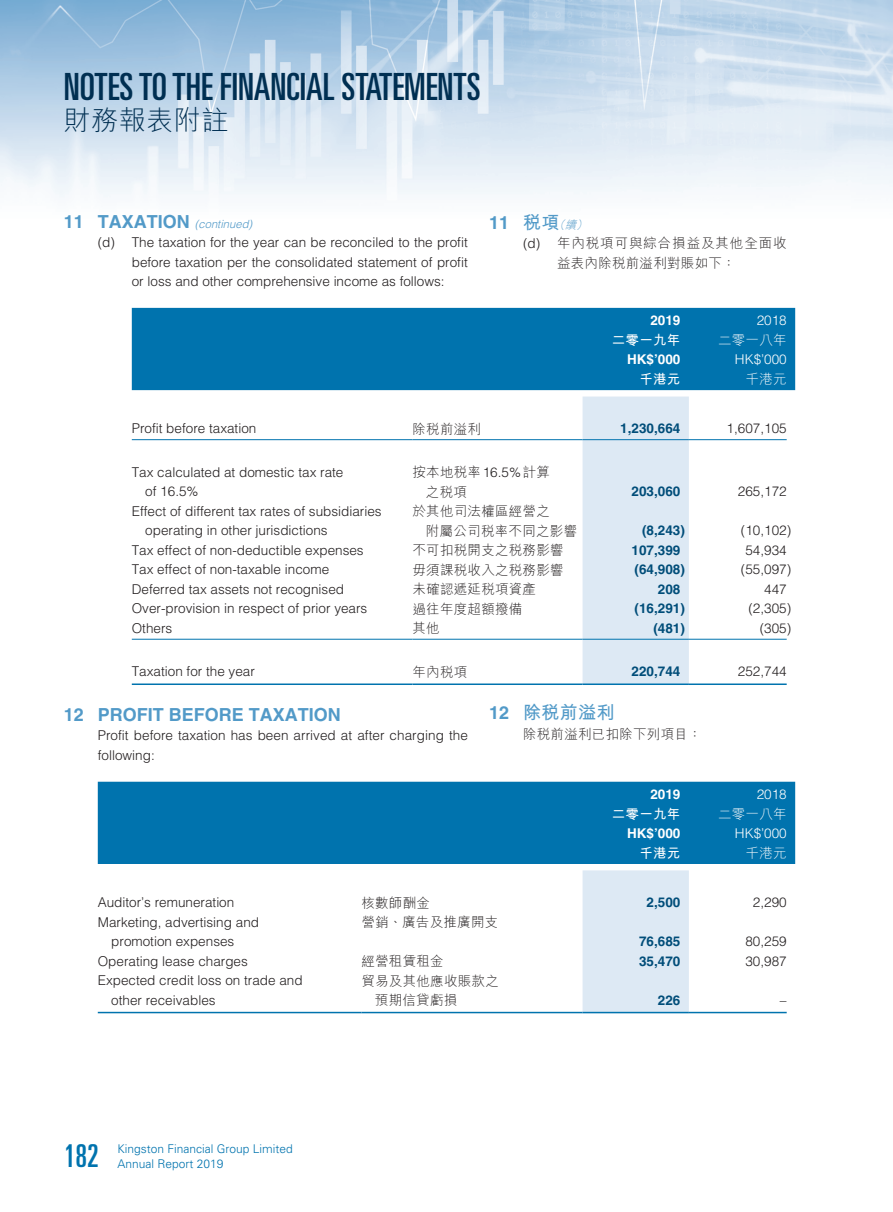
<style>
.page{position:relative;width:893px;height:1212px;background:#fff}
.page>*{position:absolute;margin:0;border:0;box-sizing:border-box;transform-origin:0 0}
.t1{font:ultra-condensed 37.5px "Univers LT Std";color:#002f52}
.t2{font:ultra-condensed 31.5px "Univers LT Std";color:#0073ae}
.t3{font:300 27px "M Hei HK";letter-spacing:.02em;color:#002f52}
.t4{font:700 18px "Helvetica LT Std";color:#529ac8}
.t5{font:700 18px "M Hei HK";letter-spacing:.02em;color:#529ac8}
.t6{font:300 13.5px/19.5px "Helvetica LT Std";color:#231f20}
.t7{font:300 13.5px/19.5px "M Hei HK";letter-spacing:.02em;color:#231f20}
.t8{font:700 13.5px "Helvetica LT Std";color:#004d79}
.t9{font:300 13.5px/19.5px "M Hei HK";letter-spacing:.065em;color:#231f20}
.t10{font:700 13.5px "Helvetica LT Std";color:#fff}
.t11{font:300 13.5px "Helvetica LT Std";color:#fff}
.t12{font:700 13.5px "M Hei HK";letter-spacing:.02em;color:#fff}
.t13{font:300 13.5px "M Hei HK";letter-spacing:.02em;color:#fff}
.t14{font:300 12px/15px "Univers LT Std";color:#0073ae}
.t15{font:italic 300 11.25px "Helvetica LT Std";color:#529ac8}
.t16{font:italic 300 11.25px "M Hei HK";color:#529ac8}
.s1{font-weight:700;font-style:normal;font-size:18px}
.s2{font-family:"Helvetica LT Std";font-weight:700;font-style:normal;font-size:18px}
.s3{font-family:"Helvetica LT Std"}
</style>
<div class="page">
<img style="left:0;top:0;width:893px;height:1014px">
<div style="left:132px;top:308px;width:663px;height:82px;background:#0073ae"></div>
<div style="left:583px;top:396px;width:106px;height:287px;background:#dde9f4"></div>
<hr style="left:132px;top:439px;width:280px;height:1px;background:#0073ae">
<hr style="left:412px;top:439px;width:171px;height:1px;background:#0073ae">
<hr style="left:583px;top:439px;width:106px;height:1px;background:#0073ae">
<hr style="left:689px;top:439px;width:98px;height:1px;background:#0073ae">
<hr style="left:132px;top:639px;width:280px;height:1px;background:#0073ae">
<hr style="left:412px;top:639px;width:171px;height:1px;background:#0073ae">
<hr style="left:583px;top:639px;width:106px;height:1px;background:#0073ae">
<hr style="left:689px;top:639px;width:98px;height:1px;background:#0073ae">
<hr style="left:132px;top:683px;width:280px;height:2px;background:#0073ae">
<hr style="left:412px;top:683px;width:171px;height:2px;background:#0073ae">
<hr style="left:583px;top:683px;width:106px;height:2px;background:#0073ae">
<hr style="left:689px;top:683px;width:98px;height:2px;background:#0073ae">
<div style="left:98px;top:782px;width:697px;height:82px;background:#0073ae"></div>
<div style="left:583px;top:870px;width:106px;height:142px;background:#dde9f4"></div>
<hr style="left:98px;top:1012px;width:263px;height:1px;background:#0073ae">
<hr style="left:361px;top:1012px;width:222px;height:1px;background:#0073ae">
<hr style="left:583px;top:1012px;width:106px;height:1px;background:#0073ae">
<hr style="left:689px;top:1012px;width:98px;height:1px;background:#0073ae">
<h1 class="t1" style="left:64px;top:66px;width:418px">NOTES TO THE FINANCIAL STATEMENTS</h1>
<h3 class="t3" style="left:64px;top:106px;width:166px">財務報表附註</h3>
<p class="t15" style="left:64px;top:217px;width:190px"><span class="s1">11 TAXATION</span> (continued)</p>
<p class="t6" style="left:132px;top:232px;width:337px;text-align:justify;text-indent:-34px">(d) The taxation for the year can be reconciled to the profit before taxation per the consolidated statement of profit or loss and other comprehensive income as follows:</p>
<p class="t16" style="left:489px;top:219px;width:102px"><span class="s2">11</span> <span class="s1">稅項</span>（續）</p>
<p class="t9" style="left:557px;top:233px;width:231px;text-indent:-34px"><span class="s3">(d)</span> 年內稅項可與綜合損益及其他全面收益表內除稅前溢利對賬如下：</p>
<p class="t10" style="left:650px;top:312px;width:32px">2019</p>
<p class="t11" style="left:757px;top:312px;width:32px">2018</p>
<p class="t12" style="left:612px;top:330px;width:70px">二零一九年</p>
<p class="t13" style="left:718px;top:333px;width:70px">二零一八年</p>
<p class="t10" style="left:627px;top:351px;width:55px">HK$’000</p>
<p class="t11" style="left:735px;top:351px;width:53px">HK$’000</p>
<p class="t12" style="left:639px;top:369px;width:43px">千港元</p>
<p class="t13" style="left:746px;top:372px;width:43px">千港元</p>
<p class="t6" style="left:132px;top:418px;width:126px">Profit before taxation</p>
<p class="t7" style="left:412px;top:419px;width:70px">除稅前溢利</p>
<p class="t8" style="left:620px;top:420px;width:62px">1,230,664</p>
<p class="t6" style="left:727px;top:418px;width:62px">1,607,105</p>
<p class="t6" style="left:145px;top:462px;width:200px;text-indent:-14px">Tax calculated at domestic tax rate of 16.5%</p>
<p class="t7" style="left:426px;top:462px;width:125px;text-indent:-14px">按本地稅率<span class="s3">16.5%</span>計算之稅項</p>
<p class="t8" style="left:632px;top:483px;width:50px">203,060</p>
<p class="t6" style="left:738px;top:482px;width:50px">265,172</p>
<p class="t6" style="left:145px;top:501px;width:238px;text-indent:-14px">Effect of different tax rates of subsidiaries operating in other jurisdictions</p>
<p class="t7" style="left:426px;top:501px;width:153px;text-indent:-14px">於其他司法權區經營之<br>附屬公司稅率不同之影響</p>
<p class="t8" style="left:642px;top:522px;width:44px">(8,243)</p>
<p class="t6" style="left:741px;top:520px;width:52px">(10,102)</p>
<p class="t6" style="left:132px;top:540px;width:233px">Tax effect of non-deductible expenses</p>
<p class="t7" style="left:412px;top:540px;width:153px">不可扣稅開支之稅務影響</p>
<p class="t8" style="left:632px;top:542px;width:50px">107,399</p>
<p class="t6" style="left:745px;top:540px;width:43px">54,934</p>
<p class="t6" style="left:132px;top:559px;width:199px">Tax effect of non-taxable income</p>
<p class="t7" style="left:412px;top:560px;width:153px">毋須課稅收入之稅務影響</p>
<p class="t8" style="left:635px;top:561px;width:52px">(64,908)</p>
<p class="t6" style="left:741px;top:559px;width:52px">(55,097)</p>
<p class="t6" style="left:132px;top:579px;width:214px">Deferred tax assets not recognised</p>
<p class="t7" style="left:412px;top:579px;width:125px">未確認遞延稅項資產</p>
<p class="t8" style="left:658px;top:581px;width:24px">208</p>
<p class="t6" style="left:764px;top:579px;width:24px">447</p>
<p class="t6" style="left:132px;top:598px;width:237px">Over-provision in respect of prior years</p>
<p class="t7" style="left:412px;top:599px;width:111px">過往年度超額撥備</p>
<p class="t8" style="left:635px;top:600px;width:52px">(16,291)</p>
<p class="t6" style="left:748px;top:598px;width:44px">(2,305)</p>
<p class="t6" style="left:132px;top:618px;width:42px">Others</p>
<p class="t7" style="left:412px;top:618px;width:29px">其他</p>
<p class="t8" style="left:653px;top:620px;width:33px">(481)</p>
<p class="t6" style="left:760px;top:618px;width:33px">(305)</p>
<p class="t6" style="left:132px;top:662px;width:125px">Taxation for the year</p>
<p class="t7" style="left:412px;top:662px;width:56px">年內稅項</p>
<p class="t8" style="left:632px;top:663px;width:50px">220,744</p>
<p class="t6" style="left:738px;top:662px;width:50px">252,744</p>
<h3 class="t4" style="left:64px;top:703px;width:279px">12 PROFIT BEFORE TAXATION</h3>
<p class="t6" style="left:98px;top:726px;width:372px">Profit before taxation has been arrived at after charging the following:</p>
<p class="t10" style="left:650px;top:786px;width:32px">2019</p>
<p class="t11" style="left:757px;top:786px;width:32px">2018</p>
<p class="t12" style="left:612px;top:804px;width:70px">二零一九年</p>
<p class="t13" style="left:718px;top:807px;width:70px">二零一八年</p>
<p class="t10" style="left:627px;top:825px;width:55px">HK$’000</p>
<p class="t11" style="left:735px;top:825px;width:53px">HK$’000</p>
<p class="t12" style="left:639px;top:843px;width:43px">千港元</p>
<p class="t13" style="left:746px;top:846px;width:43px">千港元</p>
<p class="t6" style="left:98px;top:892px;width:138px">Auditor’s remuneration</p>
<p class="t7" style="left:361px;top:893px;width:70px">核數師酬金</p>
<p class="t8" style="left:647px;top:894px;width:35px">2,500</p>
<p class="t6" style="left:753px;top:892px;width:35px">2,290</p>
<p class="t6" style="left:111px;top:912px;width:149px;text-indent:-14px">Marketing, advertising and promotion expenses</p>
<p class="t7" style="left:361px;top:912px;width:138px">營銷、廣告及推廣開支</p>
<h3 class="t5" style="left:489px;top:699px;width:127px"><span class="s3">12</span> 除稅前溢利</h3>
<p class="t7" style="left:523px;top:724px;width:180px">除稅前溢利已扣除下列項目：</p>
<p class="t8" style="left:639px;top:933px;width:43px">76,685</p>
<p class="t6" style="left:745px;top:931px;width:43px">80,259</p>
<p class="t6" style="left:98px;top:951px;width:152px">Operating lease charges</p>
<p class="t7" style="left:361px;top:951px;width:84px">經營租賃租金</p>
<p class="t8" style="left:639px;top:952px;width:43px">35,470</p>
<p class="t6" style="left:745px;top:951px;width:43px">30,987</p>
<p class="t6" style="left:111px;top:970px;width:193px;text-indent:-14px">Expected credit loss on trade and other receivables</p>
<p class="t7" style="left:375px;top:971px;width:125px;text-indent:-14px">貿易及其他應收賬款之預期信貸虧損</p>
<p class="t8" style="left:658px;top:991px;width:24px">226</p>
<p class="t6" style="left:780px;top:990px;width:8px">–</p>
<h2 class="t2" style="left:64px;top:1137px;width:37px">182</h2>
<p class="t14" style="left:117px;top:1141px;width:177px">Kingston Financial Group Limited<br>Annual Report 2019</p>
</div>
